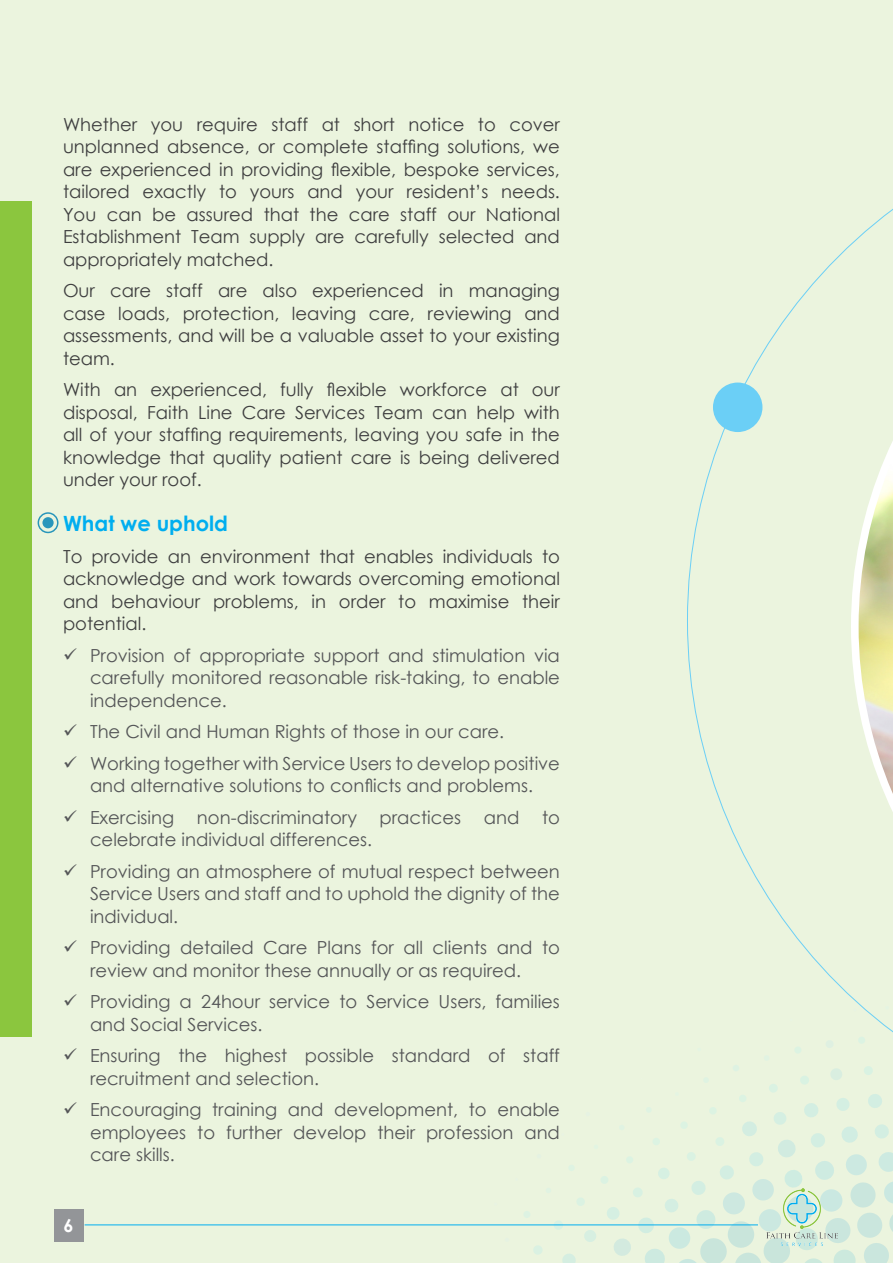
<style>
.page{position:relative;width:893px;height:1263px;background:#ebf4de}
.page>*{position:absolute;margin:0;border:0;box-sizing:border-box;transform-origin:0 0}
.t1{font:700 21px "Century Gothic";color:#00aeef}
.t2{font:18px/22.5px "Century Gothic";color:#3e3e3f;text-align:justify}
.t3{font:18px/22.5px "Century Gothic";color:#545557}
.t4{font:700 18px "Century Gothic";color:#fff}
</style>
<div class="page">
<div style="left:0;top:201px;width:32px;height:835px;background:#8bc63e"></div>
<div style="left:38px;top:512px;width:20px;height:21px;border:2px solid #2996bb;border-radius:50%"></div>
<div style="left:42px;top:517px;width:12px;height:11px;background:#2996bb;border-radius:50%"></div>
<svg style="left:515px;top:209px;width:378px;height:1054px"></svg>
<img style="left:767px;top:1189px;width:71px;height:57px">
<hr style="left:85px;top:1224px;width:673px;height:1px;background:#00aeef">
<div style="left:54px;top:1209px;width:29px;height:32px;background:#939598"></div>
<p class="t2" style="left:63px;top:113px;width:498px">Whether you require staff at short notice to cover unplanned absence, or complete staffing solutions, we are experienced in providing flexible, bespoke services, tailored exactly to yours and your resident’s needs.<br>You can be assured that the care staff our National Establishment Team supply are carefully selected and appropriately matched.</p>
<p class="t2" style="left:63px;top:279px;width:498px">Our care staff are also experienced in managing case loads, protection, leaving care, reviewing and assessments, and will be a valuable asset to your existing team.</p>
<p class="t2" style="left:63px;top:378px;width:498px">With an experienced, fully flexible workforce at our disposal, Faith Line Care Services Team can help with all of your staffing requirements, leaving you safe in the knowledge that quality patient care is being delivered under your roof.</p>
<p class="t1" style="left:63px;top:508px;width:167px">What we uphold</p>
<p class="t2" style="left:63px;top:545px;width:498px">To provide an environment that enables individuals to acknowledge and work towards overcoming emotional and behaviour problems, in order to maximise their potential.</p>
<p class="t3" style="left:90px;top:644px;width:471px;text-align:justify">Provision of appropriate support and stimulation via carefully monitored reasonable risk-taking, to enable independence.</p>
<p class="t3" style="left:90px;top:716px;width:471px;line-height:31.5px">The Civil and Human Rights of those in our care.<br>Working together with Service Users to develop positive</p>
<p class="t3" style="left:90px;top:770px;width:444px;line-height:31.5px">and alternative solutions to conflicts and problems.<br>Exercising</p>
<p class="t3" style="left:197px;top:806px;width:162px">non-discriminatory</p>
<p class="t3" style="left:380px;top:806px;width:83px">practices</p>
<p class="t3" style="left:484px;top:806px;width:37px">and</p>
<p class="t3" style="left:542px;top:806px;width:19px">to</p>
<p class="t3" style="left:90px;top:824px;width:471px;line-height:31.5px">celebrate individual differences.<br>Providing an atmosphere of mutual respect between</p>
<p class="t3" style="left:90px;top:882px;width:471px">Service Users and staff and to uphold the dignity of the individual.</p>
<p class="t3" style="left:90px;top:936px;width:471px">Providing detailed Care Plans for all clients and to review and monitor these annually or as required.</p>
<p class="t3" style="left:90px;top:990px;width:471px">Providing a 24hour service to Service Users, families and Social Services.</p>
<p class="t3" style="left:90px;top:1044px;width:471px">Ensuring the highest possible standard of staff recruitment and selection.</p>
<p class="t3" style="left:90px;top:1098px;width:471px;text-align:justify">Encouraging training and development, to enable employees to further develop their profession and care skills.</p>
<p class="t4" style="left:64px;top:1211px;width:12px">6</p>
</div>
